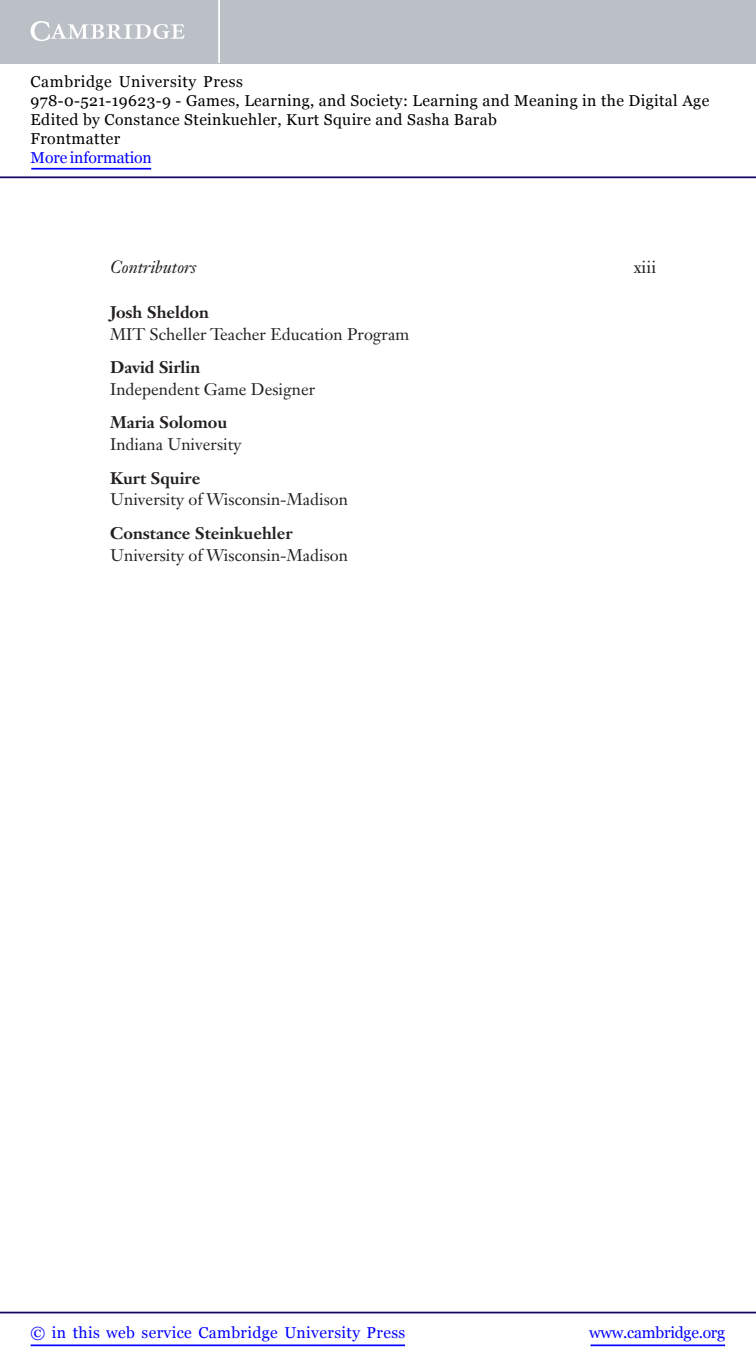
<style>
.page{position:relative;width:756px;height:1371px;background:#fff}
.page>*{position:absolute;margin:0;border:0;box-sizing:border-box;transform-origin:0 0}
.t1{font:italic 17.5px "Janson Text LT Std";color:#231f20}
.t2{font:17.5px "Janson Text LT Std";color:#231f20}
.t3{font:16.62px/21.9px "Janson Text LT Std";color:#231f20}
.t4{font:15.75px/18.9px "Georgia";letter-spacing:.025em;color:#000}
.t5{font:15.75px "Georgia";letter-spacing:.025em;color:#00f}
.t6{font:15.75px "Georgia";letter-spacing:-.015em;color:#00f}
.t7{font:15.75px "Georgia";letter-spacing:-.01em;color:#00f}
.s1{font-weight:700}
</style>
<div class="page">
<hr style="left:591px;top:1344px;width:134px;height:1px;background:#00f">
<hr style="left:0;top:1311px;width:756px;height:2px;background:#150666">
<hr style="left:31px;top:1344px;width:374px;height:1px;background:#00f">
<div style="left:0;top:0;width:756px;height:63px;background:#bac0c6"></div>
<svg style="left:31px;top:21px;width:154px;height:20px"></svg>
<hr style="left:218px;top:0;width:2px;height:63px;background:#fff">
<hr style="left:0;top:176px;width:756px;height:2px;background:#150666">
<hr style="left:31px;top:168px;width:120px;height:1px;background:#00f">
<p class="t4" style="left:31px;top:72px;width:680px">Cambridge University Press<br>978-0-521-19623-9 - Games, Learning, and Society: Learning and Meaning in the Digital Age Edited by Constance Steinkuehler, Kurt Squire and Sasha Barab<br>Frontmatter</p>
<p class="t7" style="left:31px;top:148px;width:123px">More information</p>
<p class="t1" style="left:110px;top:256px;width:88px">Contributors</p>
<p class="t2" style="left:634px;top:256px;width:24px">xiii</p>
<p class="t3" style="left:110px;top:301px;width:301px"><span class="s1">Josh Sheldon<br></span>MIT Scheller Teacher Education Program</p>
<p class="t3" style="left:110px;top:356px;width:207px"><span class="s1">David Sirlin<br></span>Independent Game Designer</p>
<p class="t3" style="left:110px;top:411px;width:133px"><span class="s1">Maria Solomou<br></span>Indiana University</p>
<p class="t3" style="left:110px;top:466px;width:239px"><span class="s1">Kurt Squire<br></span>University of Wisconsin-Madison</p>
<p class="t3" style="left:110px;top:522px;width:239px"><span class="s1">Constance Steinkuehler<br></span>University of Wisconsin-Madison</p>
<p class="t5" style="left:31px;top:1323px;width:376px">© in this web service Cambridge University Press</p>
<p class="t6" style="left:589px;top:1323px;width:137px">www.cambridge.org</p>
</div>
